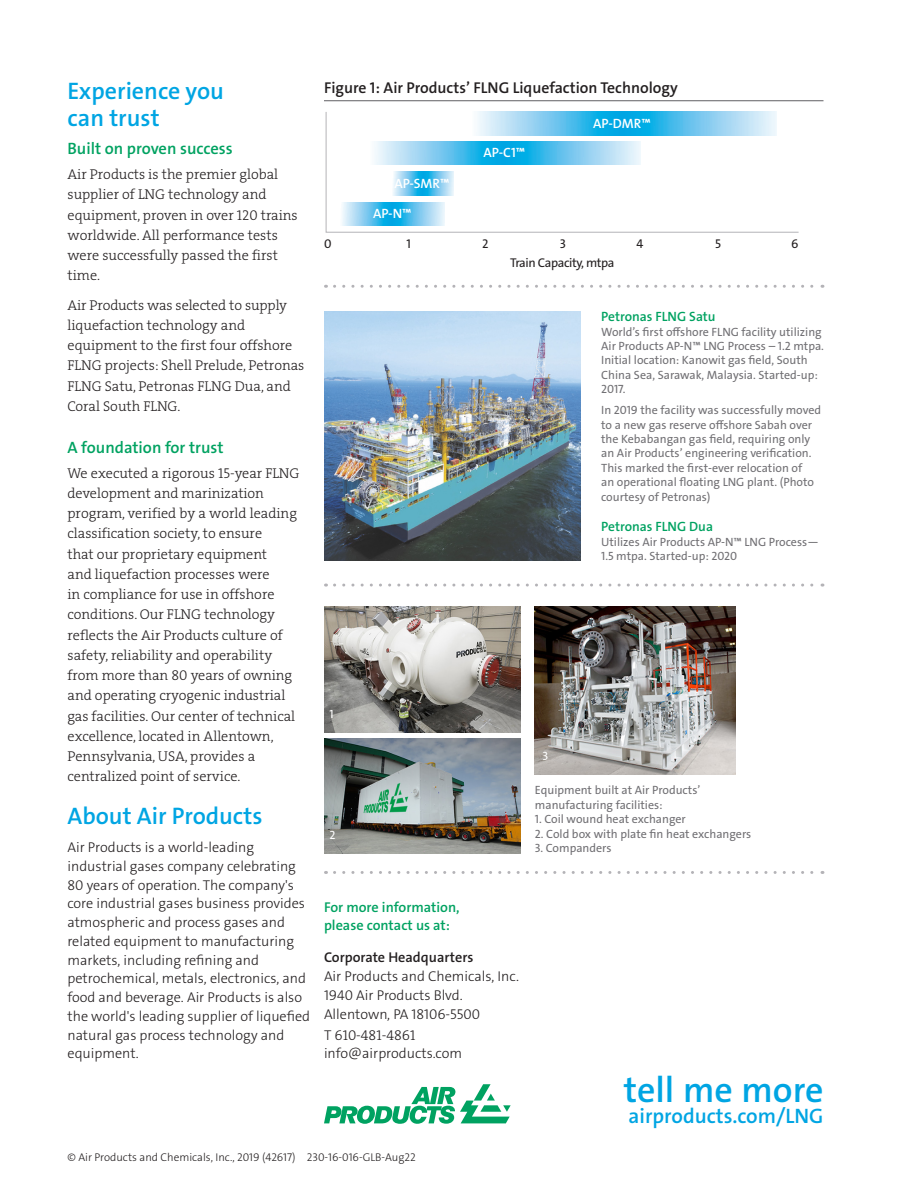
<style>
.page{position:relative;width:918px;height:1188px;background:#fff}
.page>*{position:absolute;margin:0;border:0;box-sizing:border-box;transform-origin:0 0}
.t1{font:600 36px "The Sans LF";color:#00a5e3}
.Subhead_level_1{font:600 24px/27px "The Sans LF";color:#00a5e3}
.Address{font:600 24px "The Sans LF";color:#00a5e3}
.t2{font:600 21px "The Sans LF";color:#00a5e3}
.Subhead_level_2{font:600 16.5px "The Sans LF";color:#00a261}
.Table_figure_headlin{font:600 15.75px "The Sans LF";color:#231f20}
.Body_copy{font:14.25px/20.2px "The Serif LP3 Lig";color:#231f20}
.Address-2{font:300 14.25px/18.8px "The Sans LF";color:#231f20}
.For_more_info{font:600 14.25px/18px "The Sans LF";color:#00a261}
.Address_header{font:600 14.25px "The Sans LF";color:#231f20}
.t3{font:600 13.5px "The Sans LF";color:#00a261}
.Table_body_text{font:600 13.5px "The Sans LF";color:#fff}
.t4{font:12.75px "The Sans LF";letter-spacing:-.03em;color:#231f20}
.t5{font:12px/14.4px "The Sans LF";color:#717074}
.t6{font:12px "The Sans LF";color:#fff}
.Copyright{font:300 11.25px "The Sans LF";color:#231f20}
.s1{font-family:"The Serif LP3 Lig";font-weight:400}
</style>
<div class="page">
<img style="left:324px;top:311px;width:256px;height:250px">
<svg style="left:324px;top:1084px;width:187px;height:40px"></svg>
<hr style="left:324px;top:100px;width:500px;height:1px;background:#717074">
<svg style="left:325px;top:111px;width:474px;height:122px"></svg>
<svg style="left:470px;top:112px;width:306px;height:23px;background:#74cbef"></svg>
<svg style="left:392px;top:172px;width:62px;height:23px"></svg>
<svg style="left:369px;top:141px;width:271px;height:24px;background:#74caef"></svg>
<svg style="left:340px;top:202px;width:105px;height:24px;background:#74caef"></svg>
<svg style="left:335px;top:285px;width:488px;height:3px"></svg>
<svg style="left:335px;top:871px;width:488px;height:3px"></svg>
<svg style="left:335px;top:584px;width:488px;height:3px"></svg>
<img style="left:324px;top:606px;width:197px;height:127px">
<img style="left:324px;top:738px;width:197px;height:115px">
<img style="left:535px;top:606px;width:201px;height:169px">
<p class="Subhead_level_1" style="left:68px;top:77px;width:158px">Experience you can trust</p>
<p class="Subhead_level_2" style="left:68px;top:138px;width:167px">Built on proven success</p>
<p class="Body_copy" style="left:68px;top:164px;width:232px">Air Products is the premier global supplier of LNG technology and equipment, proven in over 120 trains worldwide. All performance tests were successfully passed the first time.</p>
<p class="Body_copy" style="left:68px;top:295px;width:238px">Air Products was selected to supply liquefaction technology and equipment to the first four offshore<br>FLNG projects: Shell Prelude, Petronas<br>FLNG Satu, Petronas FLNG Dua, and<br>Coral South FLNG.</p>
<p class="Subhead_level_2" style="left:68px;top:437px;width:158px">A foundation for trust</p>
<p class="Body_copy" style="left:68px;top:463px;width:234px">We executed a rigorous 15-year FLNG development and marinization program, verified by a world leading classification society, to ensure<br>that our proprietary equipment<br>and liquefaction processes were<br>in compliance for use in offshore conditions. Our FLNG technology reflects the Air Products culture of safety, reliability and operability from more than 80 years of owning and operating cryogenic industrial gas facilities. Our center of technical excellence, located in Allentown, Pennsylvania, USA, provides a centralized point of service.</p>
<p class="Address" style="left:68px;top:801px;width:197px">About Air Products</p>
<p class="Address-2" style="left:68px;top:838px;width:244px">Air Products is a world-leading industrial gases company celebrating 80 years of operation. The company's core industrial gases business provides atmospheric and process gases and related equipment to manufacturing markets, including refining and petrochemical, metals, electronics, and food and beverage. Air Products is also the world's leading supplier of liquefied natural gas process technology and equipment.</p>
<p class="Table_figure_headlin" style="left:324px;top:77px;width:356px">Figure 1: Air Products’ FLNG Liquefaction Technology</p>
<p class="Table_body_text" style="left:394px;top:175px;width:57px">AP-SMR™</p>
<p class="Table_body_text" style="left:373px;top:205px;width:40px">AP-N™</p>
<p class="Table_body_text" style="left:484px;top:144px;width:43px">AP-C1™</p>
<p class="Table_body_text" style="left:593px;top:115px;width:59px">AP-DMR™</p>
<p class="t4" style="left:324px;top:235px;width:9px">0</p>
<p class="t4" style="left:406px;top:235px;width:6px">1</p>
<p class="t4" style="left:482px;top:235px;width:8px">2</p>
<p class="t4" style="left:560px;top:235px;width:8px">3</p>
<p class="t4" style="left:637px;top:235px;width:8px">4</p>
<p class="t4" style="left:715px;top:235px;width:7px">5</p>
<p class="t4" style="left:791px;top:235px;width:9px">6</p>
<p class="t4" style="left:510px;top:254px;width:106px">Train Capacity, mtpa</p>
<p class="t3" style="left:601px;top:308px;width:116px">Petronas FLNG Satu</p>
<p class="t5" style="left:601px;top:324px;width:224px">World’s first offshore FLNG facility utilizing<br>Air Products AP-N™ LNG Process – 1.2 mtpa.</p>
<p class="t5" style="left:601px;top:353px;width:218px">Initial location: Kanowit gas field, South<br>China Sea, Sarawak, Malaysia. Started-up:<br>2017.</p>
<p class="t5" style="left:601px;top:403px;width:221px">In 2019 the facility was successfully moved to a new gas reserve offshore Sabah over the Kebabangan gas field, requiring only an Air Products’ engineering verification.<br>This marked the first-ever relocation of<br>an operational floating LNG plant. (Photo courtesy of Petronas)</p>
<p class="t3" style="left:601px;top:518px;width:113px">Petronas FLNG Dua</p>
<p class="t5" style="left:601px;top:534px;width:220px">Utilizes Air Products AP-N™ LNG Process—<br>1.5 mtpa. Started-up: 2020</p>
<p class="t6" style="left:330px;top:706px;width:6px">1</p>
<p class="t6" style="left:330px;top:827px;width:8px">2</p>
<p class="t6" style="left:543px;top:748px;width:7px">3</p>
<p class="t5" style="left:535px;top:783px;width:167px">Equipment built at Air Products’ manufacturing facilities:</p>
<p class="t5" style="left:535px;top:812px;width:153px">1. Coil wound heat exchanger</p>
<p class="t5" style="left:535px;top:826px;width:218px">2. Cold box with plate fin heat exchangers</p>
<p class="t5" style="left:535px;top:841px;width:78px">3. Companders</p>
<p class="For_more_info" style="left:324px;top:898px;width:137px">For more information, please contact us at:</p>
<p class="Address_header" style="left:324px;top:948px;width:151px">Corporate Headquarters</p>
<p class="Address-2" style="left:324px;top:967px;width:197px">Air Products and Chemicals, Inc.<br>1940 Air Products Blvd.<br>Allentown, PA 18106-5500</p>
<p class="Address-2" style="left:324px;top:1026px;width:140px">T <span class="s1">610-481-4861 </span>info@airproducts.com</p>
<p class="t1" style="left:624px;top:1067px;width:201px">tell me more</p>
<p class="t2" style="left:629px;top:1103px;width:196px">airproducts.com/LNG</p>
<p class="Copyright" style="left:68px;top:1150px;width:350px">© Air Products and Chemicals, Inc., 2019 (42617) 230-16-016-GLB-Aug22</p>
</div>
